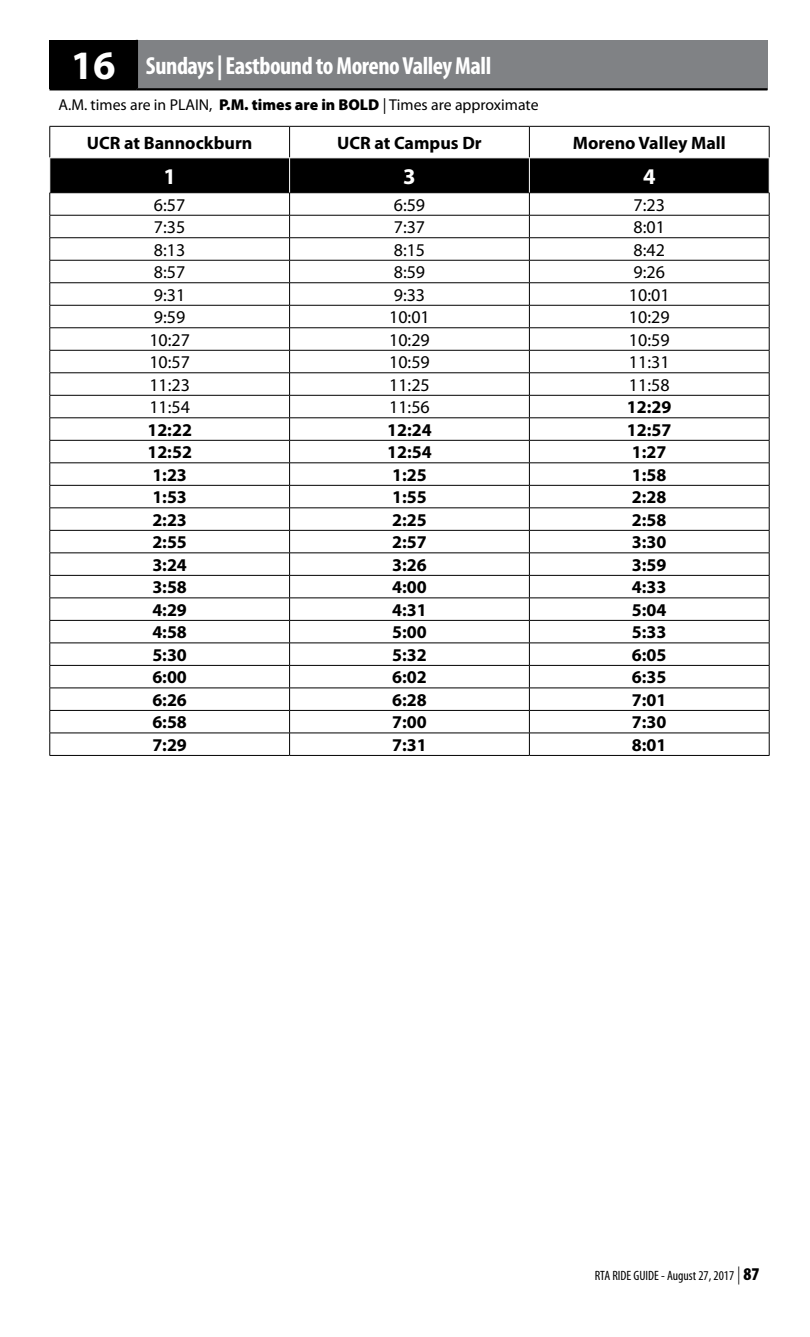
<style>
.page{position:relative;width:810px;height:1337px;background:#fff}
.page>*{position:absolute;margin:0;border:0;box-sizing:border-box;transform-origin:0 0}
.t1{font:700 condensed 24.75px "Myriad Pro";letter-spacing:-.02em;color:#fff}
.t2{font:700 22.5px "Myriad Pro";color:#fff}
.t3{font:700 18px "Myriad Pro";color:#000}
.t4{font:18px "Myriad Pro";color:#000}
.t5{font:15.75px "Myriad Pro";color:#000}
.t6{font:condensed 13.5px "Myriad Pro";color:#000}
.s1{font-stretch:normal;font-size:40.5px}
.s2{font-weight:900}
.s3{font-weight:300;font-size:18px}
.s4{font-weight:900;font-size:18px}
</style>
<div class="page">
<div style="left:50px;top:40px;width:87px;height:49px;background:#000"></div>
<div style="left:137px;top:40px;width:630px;height:49px;background:#808285"></div>
<hr style="left:136px;top:40px;width:2px;height:48px;background:#000">
<hr style="left:50px;top:88px;width:87px;height:2px;background:#000">
<hr style="left:137px;top:88px;width:630px;height:2px;background:#000">
<hr style="left:50px;top:126px;width:240px;height:1px;background:#000">
<hr style="left:49px;top:127px;width:1px;height:31px;background:#000">
<hr style="left:290px;top:126px;width:239px;height:1px;background:#000">
<hr style="left:289px;top:127px;width:1px;height:31px;background:#000">
<hr style="left:529px;top:126px;width:240px;height:1px;background:#000">
<hr style="left:529px;top:127px;width:1px;height:31px;background:#000">
<hr style="left:769px;top:127px;width:1px;height:31px;background:#000">
<svg style="left:49px;top:158px;width:721px;height:597px"></svg>
<hr style="left:50px;top:755px;width:240px;height:1px;background:#000">
<hr style="left:290px;top:755px;width:239px;height:1px;background:#000">
<hr style="left:529px;top:755px;width:240px;height:1px;background:#000">
<hr style="left:50px;top:157px;width:240px;height:1px;background:#fff">
<hr style="left:49px;top:158px;width:1px;height:34px;background:#fff">
<hr style="left:289px;top:158px;width:1px;height:34px;background:#fff">
<hr style="left:529px;top:157px;width:240px;height:1px;background:#fff">
<hr style="left:529px;top:158px;width:1px;height:34px;background:#fff">
<hr style="left:769px;top:158px;width:1px;height:34px;background:#fff">
<p class="t1" style="left:71px;top:52px;width:422px"><span class="s1">16</span> Sundays | Eastbound to Moreno Valley Mall</p>
<p class="t5" style="left:58px;top:96px;width:482px">A.M. times are in PLAIN, <span class="s2">P.M. times are in BOLD</span> | Times are approximate</p>
<p class="t3" style="left:87px;top:133px;width:167px">UCR at Bannockburn</p>
<p class="t3" style="left:337px;top:133px;width:146px">UCR at Campus Dr</p>
<p class="t3" style="left:573px;top:133px;width:154px">Moreno Valley Mall</p>
<p class="t2" style="left:163px;top:163px;width:14px">1</p>
<p class="t2" style="left:403px;top:163px;width:14px">3</p>
<p class="t2" style="left:643px;top:163px;width:14px">4</p>
<p class="t4" style="left:154px;top:195px;width:33px">6:57</p>
<p class="t4" style="left:394px;top:195px;width:33px">6:59</p>
<p class="t4" style="left:634px;top:195px;width:33px">7:23</p>
<p class="t4" style="left:154px;top:217px;width:33px">7:35</p>
<p class="t4" style="left:394px;top:217px;width:33px">7:37</p>
<p class="t4" style="left:634px;top:217px;width:33px">8:01</p>
<p class="t4" style="left:154px;top:240px;width:33px">8:13</p>
<p class="t4" style="left:394px;top:240px;width:33px">8:15</p>
<p class="t4" style="left:634px;top:240px;width:33px">8:42</p>
<p class="t4" style="left:154px;top:262px;width:33px">8:57</p>
<p class="t4" style="left:394px;top:262px;width:33px">8:59</p>
<p class="t4" style="left:634px;top:262px;width:33px">9:26</p>
<p class="t4" style="left:154px;top:285px;width:33px">9:31</p>
<p class="t4" style="left:394px;top:285px;width:33px">9:33</p>
<p class="t4" style="left:629px;top:285px;width:42px">10:01</p>
<p class="t4" style="left:154px;top:307px;width:33px">9:59</p>
<p class="t4" style="left:389px;top:307px;width:42px">10:01</p>
<p class="t4" style="left:629px;top:307px;width:42px">10:29</p>
<p class="t4" style="left:149px;top:330px;width:42px">10:27</p>
<p class="t4" style="left:389px;top:330px;width:42px">10:29</p>
<p class="t4" style="left:629px;top:330px;width:42px">10:59</p>
<p class="t4" style="left:149px;top:352px;width:42px">10:57</p>
<p class="t4" style="left:389px;top:352px;width:42px">10:59</p>
<p class="t4" style="left:629px;top:352px;width:42px">11:31</p>
<p class="t4" style="left:149px;top:375px;width:42px">11:23</p>
<p class="t4" style="left:389px;top:375px;width:42px">11:25</p>
<p class="t4" style="left:629px;top:375px;width:42px">11:58</p>
<p class="t4" style="left:149px;top:397px;width:42px">11:54</p>
<p class="t4" style="left:389px;top:397px;width:42px">11:56</p>
<p class="t3" style="left:627px;top:397px;width:46px">12:29</p>
<p class="t3" style="left:147px;top:420px;width:46px">12:22</p>
<p class="t3" style="left:387px;top:420px;width:46px">12:24</p>
<p class="t3" style="left:627px;top:420px;width:46px">12:57</p>
<p class="t3" style="left:147px;top:442px;width:46px">12:52</p>
<p class="t3" style="left:387px;top:442px;width:46px">12:54</p>
<p class="t3" style="left:632px;top:442px;width:36px">1:27</p>
<p class="t3" style="left:152px;top:465px;width:36px">1:23</p>
<p class="t3" style="left:392px;top:465px;width:36px">1:25</p>
<p class="t3" style="left:632px;top:465px;width:36px">1:58</p>
<p class="t3" style="left:152px;top:487px;width:36px">1:53</p>
<p class="t3" style="left:392px;top:487px;width:36px">1:55</p>
<p class="t3" style="left:632px;top:487px;width:36px">2:28</p>
<p class="t3" style="left:152px;top:510px;width:36px">2:23</p>
<p class="t3" style="left:392px;top:510px;width:36px">2:25</p>
<p class="t3" style="left:632px;top:510px;width:36px">2:58</p>
<p class="t3" style="left:152px;top:532px;width:36px">2:55</p>
<p class="t3" style="left:392px;top:532px;width:36px">2:57</p>
<p class="t3" style="left:632px;top:532px;width:36px">3:30</p>
<p class="t3" style="left:152px;top:555px;width:36px">3:24</p>
<p class="t3" style="left:392px;top:555px;width:36px">3:26</p>
<p class="t3" style="left:632px;top:555px;width:36px">3:59</p>
<p class="t3" style="left:152px;top:577px;width:36px">3:58</p>
<p class="t3" style="left:392px;top:577px;width:36px">4:00</p>
<p class="t3" style="left:632px;top:577px;width:36px">4:33</p>
<p class="t3" style="left:152px;top:600px;width:36px">4:29</p>
<p class="t3" style="left:392px;top:600px;width:36px">4:31</p>
<p class="t3" style="left:632px;top:600px;width:36px">5:04</p>
<p class="t3" style="left:152px;top:622px;width:36px">4:58</p>
<p class="t3" style="left:392px;top:622px;width:36px">5:00</p>
<p class="t3" style="left:632px;top:622px;width:36px">5:33</p>
<p class="t3" style="left:152px;top:645px;width:36px">5:30</p>
<p class="t3" style="left:392px;top:645px;width:36px">5:32</p>
<p class="t3" style="left:632px;top:645px;width:36px">6:05</p>
<p class="t3" style="left:152px;top:667px;width:36px">6:00</p>
<p class="t3" style="left:392px;top:667px;width:36px">6:02</p>
<p class="t3" style="left:632px;top:667px;width:36px">6:35</p>
<p class="t3" style="left:152px;top:690px;width:36px">6:26</p>
<p class="t3" style="left:392px;top:690px;width:36px">6:28</p>
<p class="t3" style="left:632px;top:690px;width:36px">7:01</p>
<p class="t3" style="left:152px;top:712px;width:36px">6:58</p>
<p class="t3" style="left:392px;top:712px;width:36px">7:00</p>
<p class="t3" style="left:632px;top:712px;width:36px">7:30</p>
<p class="t3" style="left:152px;top:735px;width:36px">7:29</p>
<p class="t3" style="left:392px;top:735px;width:36px">7:31</p>
<p class="t3" style="left:632px;top:735px;width:36px">8:01</p>
<p class="t6" style="left:595px;top:1268px;width:166px">RTA RIDE GUIDE - August 27, 2017 <span class="s3">|</span> <span class="s4">87</span></p>
</div>
